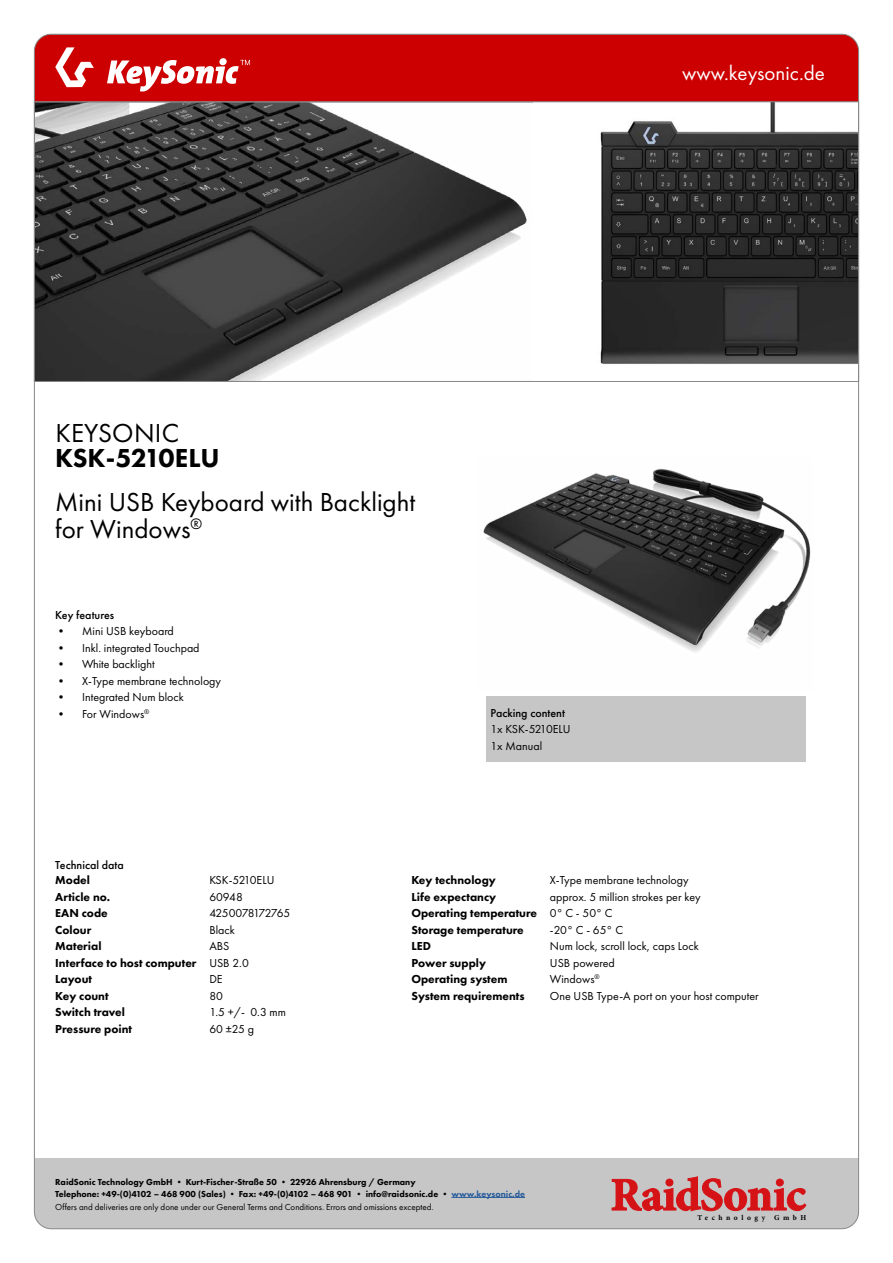
<style>
.page{position:relative;width:893px;height:1263px;background:#fff}
.page>*{position:absolute;margin:0;border:0;box-sizing:border-box;transform-origin:0 0}
.t1{font:27px/27px "Futura PT";color:#000}
.t2{font:800 27px "Futura PT";letter-spacing:-.01em;color:#000}
.t3{font:21px "Futura PT";color:#fff}
.t4{font:12px/16.5px "Futura PT";color:#000}
.t5{font:800 12px/16.5px "Futura PT";color:#000}
.t6{font:500 12px "Futura PT";color:#000}
.t7{font:800 9px/12px "Futura PT";color:#000}
.t8{font:9px "Futura PT";color:#000}
.t9{font:700 7.5px "Minion Pro";letter-spacing:.47em;color:#000}
.s1{color:#275b9b}
</style>
<div class="page">
<svg style="left:36px;top:102px;width:821px;height:280px"></svg>
<img style="left:483px;top:468px;width:328px;height:184px">
<img style="left:534px;top:102px;width:323px;height:279px">
<div style="left:34px;top:1159px;width:825px;height:70px;background:#c6c6c6"></div>
<svg style="left:612px;top:1176px;width:194px;height:35px"></svg>
<div style="left:34px;top:34px;width:825px;height:68px;background:#c00"></div>
<hr style="left:451px;top:1197px;width:74px;height:1px;background:#275b9b">
<div style="left:486px;top:696px;width:320px;height:66px;background:#c6c6c6"></div>
<svg style="left:55px;top:47px;width:39px;height:40px"></svg>
<svg style="left:107px;top:58px;width:143px;height:34px"></svg>
<h2 class="t3" style="left:682px;top:60px;width:144px">www.keysonic.de</h2>
<h1 class="t1" style="left:55px;top:419px;width:125px">KEYSONIC</h1>
<h1 class="t2" style="left:55px;top:441px;width:166px">KSK-5210ELU</h1>
<h1 class="t1" style="left:55px;top:488px;width:362px">Mini USB Keyboard with Backlight for Windows<sup>®</sup></h1>
<p class="t6" style="left:55px;top:607px;width:60px">Key features</p>
<p class="t4" style="left:55px;top:623px;width:120px">• Mini USB keyboard</p>
<p class="t4" style="left:55px;top:639px;width:146px">• Inkl. integrated Touchpad</p>
<p class="t4" style="left:55px;top:656px;width:101px">• White backlight</p>
<p class="t4" style="left:55px;top:672px;width:167px">• X-Type membrane technology</p>
<p class="t4" style="left:55px;top:689px;width:130px">• Integrated Num block</p>
<p class="t4" style="left:55px;top:705px;width:96px">• For Windows<sup>®</sup></p>
<p class="t6" style="left:55px;top:857px;width:70px">Technical data</p>
<p class="t6" style="left:490px;top:706px;width:76px">Packing content</p>
<p class="t4" style="left:490px;top:721px;width:82px">1x KSK-5210ELU<br>1x Manual</p>
<p class="t5" style="left:55px;top:872px;width:143px">Model<br>Article no.<br>EAN code<br>Colour<br>Material<br>Interface to host computer<br>Layout<br>Key count<br>Switch travel<br>Pressure point</p>
<p class="t4" style="left:209px;top:872px;width:82px">KSK-5210ELU<br>60948<br>4250078172765<br>Black<br>ABS<br>USB 2.0<br>DE<br>80<br>1.5 +/- 0.3 mm<br>60 ±25 g</p>
<p class="t4" style="left:550px;top:872px;width:210px">X-Type membrane technology<br>approx. 5 million strokes per key<br>0° C - 50° C<br>-20° C - 65° C<br>Num lock, scroll lock, caps Lock<br>USB powered<br>Windows<sup>®<br></sup>One USB Type-A port on your host computer</p>
<p class="t5" style="left:411px;top:872px;width:127px">Key technology<br>Life expectancy<br>Operating temperature<br>Storage temperature<br>LED<br>Power supply<br>Operating system<br>System requirements</p>
<p class="t7" style="left:55px;top:1175px;width:471px">RaidSonic Technology GmbH • Kurt-Fischer-Straße 50 • 22926 Ahrensburg / Germany<br>Telephone: +49-(0)4102 – 468 900 (Sales) • Fax: +49-(0)4102 – 468 901 • info@raidsonic.de • <span class="s1">www.keysonic.de</span></p>
<p class="t8" style="left:55px;top:1202px;width:380px">Offers and deliveries are only done under our General Terms and Conditions. Errors and omissions excepted.</p>
<p class="t9" style="left:697px;top:1212px;width:110px">Technology GmbH</p>
</div>
